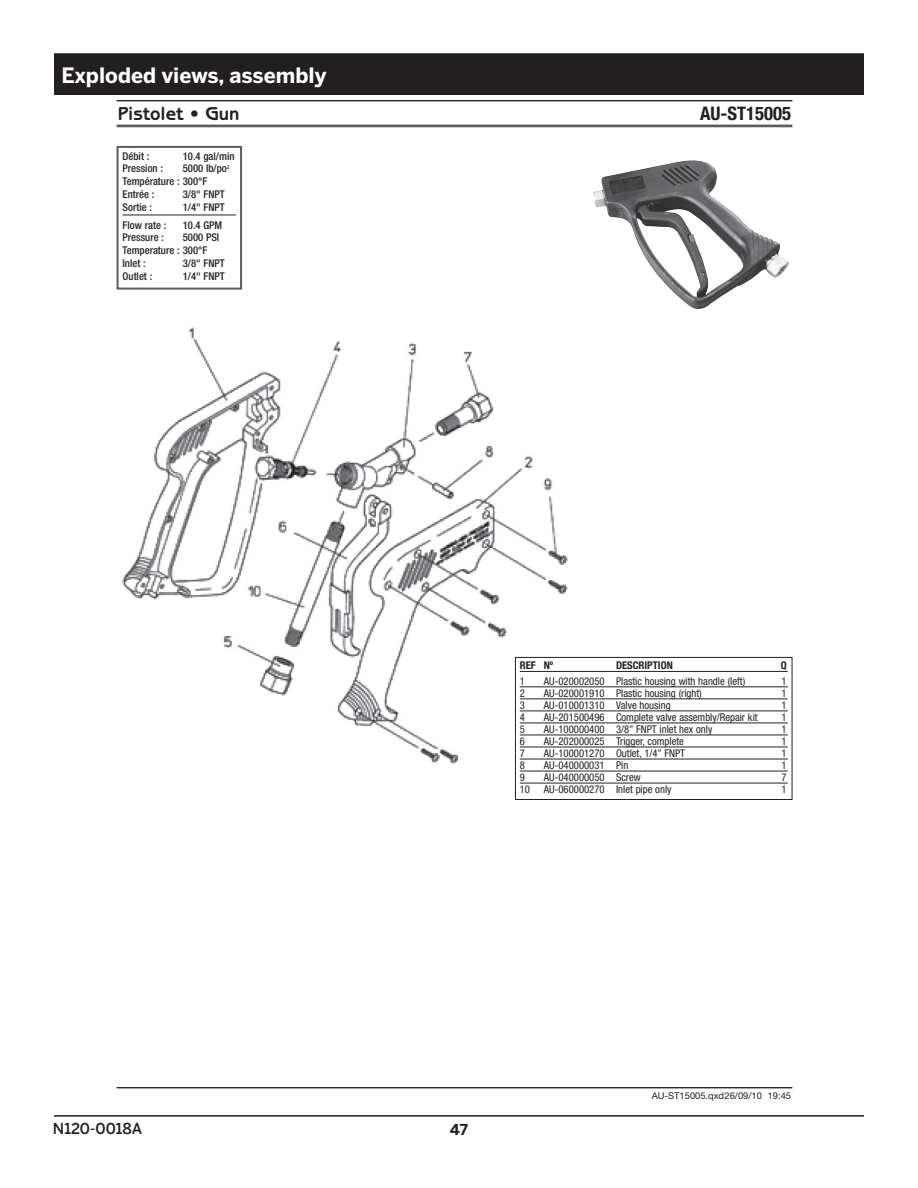
<style>
.page{position:relative;width:918px;height:1188px;background:#fff}
.page>*{position:absolute;margin:0;border:0;box-sizing:border-box;transform-origin:0 0}
.t1{font:700 21px "Benton Sans";color:#fff}
.t2{font:700 18.75px "Benguiat Gothic";color:#231f20}
.t3{font:700 condensed 18.75px "Helvetica Neue";color:#231f20}
.t4{font:500 15px "Benton Sans";color:#231f20}
.t5{font:700 15px "Benton Sans";color:#231f20}
.t6{font:condensed 10.65px "Helvetica Neue";color:#231f20}
.t7{font:500 condensed 10.65px/12.9px "Helvetica Neue";color:#231f20}
.t8{font:700 condensed 10.65px "Helvetica Neue";color:#231f20}
.t9{font:9.3px "Helvetica Neue";color:#231f20}
</style>
<div class="page">
<hr style="left:54px;top:53px;width:810px;height:2px;background:#231f20">
<hr style="left:54px;top:1115px;width:810px;height:2px;background:#231f20">
<hr style="left:117px;top:1087px;width:675px;height:1px;background:#231f20">
<hr style="left:117px;top:100px;width:675px;height:1px;background:#231f20">
<hr style="left:117px;top:125px;width:675px;height:2px;background:#5d5d60">
<img style="left:122px;top:327px;width:450px;height:450px">
<hr style="left:123px;top:215px;width:113px;height:1px;background:#231f20">
<div style="left:117px;top:146px;width:125px;height:144px;border:2px solid #5d5d60"></div>
<img style="left:593px;top:160px;width:196px;height:149px">
<div style="left:516px;top:658px;width:276px;height:141px;background:#fff"></div>
<hr style="left:520px;top:671px;width:268px;height:1px;background:#231f20">
<hr style="left:520px;top:687px;width:268px;height:1px;background:#231f20">
<hr style="left:520px;top:699px;width:268px;height:1px;background:#231f20">
<hr style="left:520px;top:711px;width:268px;height:1px;background:#231f20">
<hr style="left:520px;top:723px;width:268px;height:1px;background:#231f20">
<hr style="left:520px;top:735px;width:268px;height:1px;background:#231f20">
<hr style="left:520px;top:747px;width:268px;height:1px;background:#231f20">
<hr style="left:520px;top:759px;width:268px;height:1px;background:#231f20">
<hr style="left:520px;top:771px;width:268px;height:1px;background:#231f20">
<hr style="left:520px;top:783px;width:268px;height:1px;background:#231f20">
<div style="left:515px;top:657px;width:277px;height:143px;border:1px solid #231f20"></div>
<div style="left:54px;top:54px;width:810px;height:40px;background:#231f20"></div>
<h1 class="t1" style="left:62px;top:62px;width:266px">Exploded views, assembly</h1>
<h2 class="t2" style="left:118px;top:102px;width:123px">Pistolet • Gun</h2>
<h2 class="t3" style="left:700px;top:101px;width:92px">AU-ST15005</h2>
<p class="t7" style="left:123px;top:149px;width:28px">Débit :</p>
<p class="t7" style="left:183px;top:149px;width:53px">10.4 gal/min</p>
<p class="t7" style="left:123px;top:162px;width:42px">Pression :</p>
<p class="t7" style="left:123px;top:162px;width:108px;text-indent:60px">5000 lb/po<sup>2<br></sup>Température : 300°F<br>Entrée :</p>
<p class="t7" style="left:183px;top:188px;width:44px">3/8" FNPT</p>
<p class="t7" style="left:123px;top:201px;width:31px">Sortie :</p>
<p class="t7" style="left:183px;top:201px;width:44px">1/4" FNPT</p>
<p class="t7" style="left:123px;top:218px;width:45px">Flow rate :</p>
<p class="t7" style="left:183px;top:218px;width:41px">10.4 GPM</p>
<p class="t7" style="left:123px;top:231px;width:43px">Pressure :</p>
<p class="t7" style="left:123px;top:231px;width:98px;text-indent:60px">5000 PSI<br>Temperature : 300°F<br>Inlet :</p>
<p class="t7" style="left:183px;top:257px;width:44px">3/8" FNPT</p>
<p class="t7" style="left:123px;top:269px;width:31px">Outlet :</p>
<p class="t7" style="left:183px;top:269px;width:44px">1/4" FNPT</p>
<p class="t8" style="left:520px;top:659px;width:35px">REF Nº</p>
<p class="t8" style="left:616px;top:659px;width:58px">DESCRIPTION</p>
<p class="t8" style="left:781px;top:659px;width:7px">Q</p>
<p class="t6" style="left:520px;top:675px;width:7px">1</p>
<p class="t6" style="left:544px;top:675px;width:203px">AU-020002050 Plastic housing with handle (left)</p>
<p class="t6" style="left:782px;top:675px;width:7px">1</p>
<p class="t6" style="left:520px;top:687px;width:7px">2</p>
<p class="t6" style="left:544px;top:687px;width:160px">AU-020001910 Plastic housing (right)</p>
<p class="t6" style="left:782px;top:687px;width:7px">1</p>
<p class="t6" style="left:520px;top:699px;width:7px">3</p>
<p class="t6" style="left:544px;top:699px;width:128px">AU-010001310 Valve housing</p>
<p class="t6" style="left:782px;top:699px;width:7px">1</p>
<p class="t6" style="left:520px;top:711px;width:7px">4</p>
<p class="t6" style="left:544px;top:711px;width:215px">AU-201500496 Complete valve assembly/Repair kit</p>
<p class="t6" style="left:782px;top:711px;width:7px">1</p>
<p class="t6" style="left:520px;top:723px;width:7px">5</p>
<p class="t6" style="left:544px;top:723px;width:170px">AU-100000400 3/8” FNPT inlet hex only</p>
<p class="t6" style="left:782px;top:723px;width:7px">1</p>
<p class="t6" style="left:520px;top:735px;width:7px">6</p>
<p class="t6" style="left:544px;top:735px;width:142px">AU-202000025 Trigger, complete</p>
<p class="t6" style="left:782px;top:735px;width:7px">1</p>
<p class="t6" style="left:520px;top:747px;width:7px">7</p>
<p class="t6" style="left:544px;top:747px;width:143px">AU-100001270 Outlet, 1/4” FNPT</p>
<p class="t6" style="left:782px;top:747px;width:7px">1</p>
<p class="t6" style="left:520px;top:759px;width:7px">8</p>
<p class="t6" style="left:544px;top:759px;width:86px">AU-040000031 Pin</p>
<p class="t6" style="left:782px;top:759px;width:7px">1</p>
<p class="t6" style="left:520px;top:771px;width:7px">9</p>
<p class="t6" style="left:544px;top:771px;width:98px">AU-040000050 Screw</p>
<p class="t6" style="left:782px;top:771px;width:7px">7</p>
<p class="t6" style="left:520px;top:783px;width:12px">10</p>
<p class="t6" style="left:544px;top:783px;width:129px">AU-060000270 Inlet pipe only</p>
<p class="t6" style="left:782px;top:783px;width:7px">1</p>
<h3 class="t4" style="left:53px;top:1119px;width:91px">N120-0018A</h3>
<h3 class="t5" style="left:450px;top:1121px;width:20px">47</h3>
<p class="t9" style="left:652px;top:1090px;width:141px">AU-ST15005.qxd26/09/10 19:45</p>
</div>
